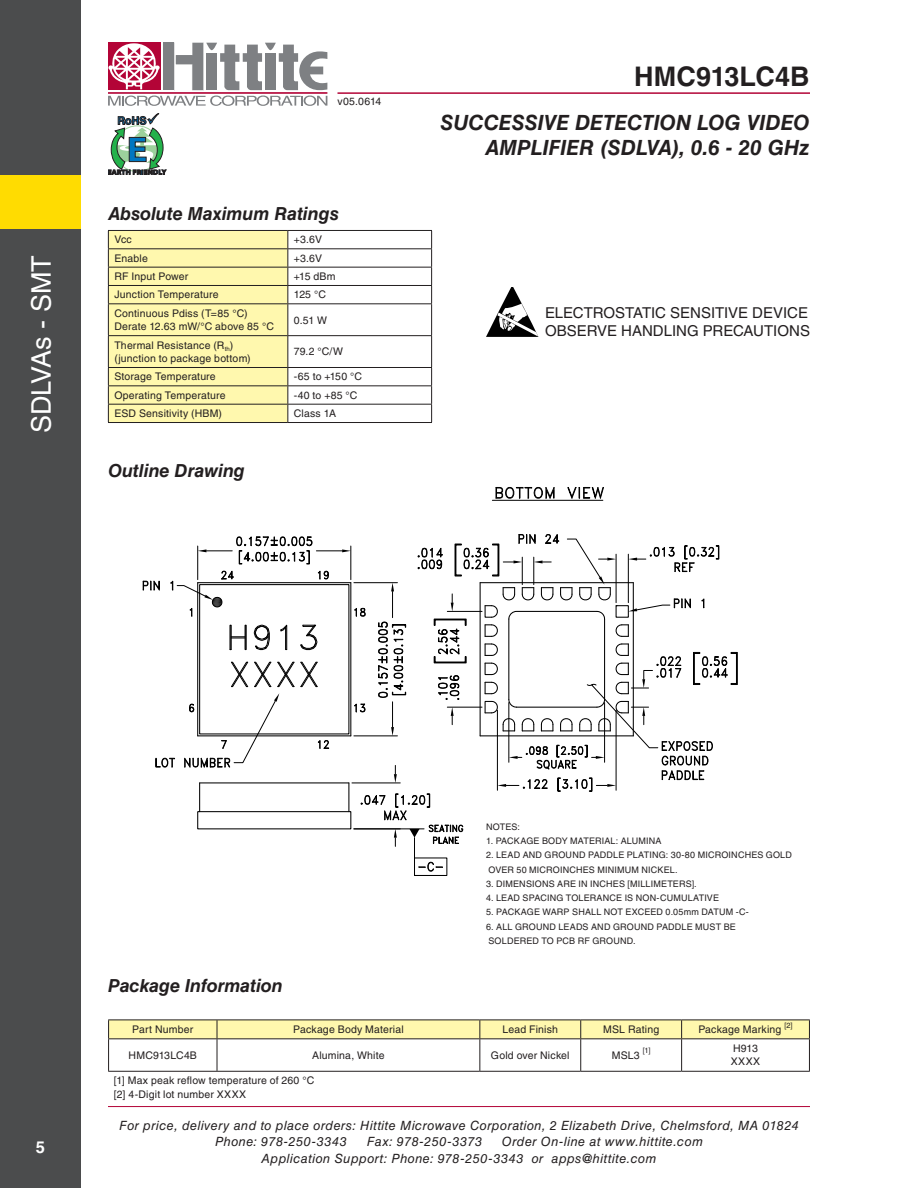
<style>
.page{position:relative;width:918px;height:1188px;background:#fff}
.page>*{position:absolute;margin:0;border:0;box-sizing:border-box;transform-origin:0 0}
.t1{font:27px "Helvetica LT Std";letter-spacing:-.005em;color:#fff}
.t2{font:700 27px "Helvetica LT Std";color:#231f20}
.t3{font:italic 700 21px/25.2px "Helvetica LT Std";color:#231f20;text-align:right}
.t4{font:italic 700 18px "Helvetica LT Std";letter-spacing:-.005em;color:#231f20}
.t5{font:700 16.5px "Helvetica LT Std";color:#fff}
.t6{font:15px/18px "Helvetica LT Std";letter-spacing:-.005em;color:#231f20}
.t7{font:italic 12.75px/16.5px "Helvetica LT Std";letter-spacing:.035em;color:#231f20}
.t8{font:10.5px/13.5px "Helvetica LT Std";letter-spacing:.015em;color:#231f20}
.t9{font:9px/14.2px "Helvetica LT Std";letter-spacing:.02em;color:#231f20}
.t10{font:7.5px "Helvetica LT Std";color:#231f20}
</style>
<div class="page">
<hr style="left:108px;top:1106px;width:702px;height:1px;background:#b30437">
<hr style="left:338px;top:92px;width:472px;height:2px;background:#b30437">
<div style="left:163px;top:43px;width:11px;height:47px;background:#7e8083"></div>
<div style="left:108px;top:43px;width:52px;height:47px;background:#b30437"></div>
<hr style="left:108px;top:92px;width:219px;height:2px;background:#b30437">
<svg style="left:176px;top:43px;width:151px;height:47px"></svg>
<svg style="left:108px;top:96px;width:219px;height:10px"></svg>
<svg style="left:108px;top:43px;width:52px;height:46px"></svg>
<svg style="left:108px;top:113px;width:58px;height:62px"></svg>
<div style="left:0;top:0;width:81px;height:1188px;background:#4b4c4d"></div>
<div style="left:0;top:175px;width:81px;height:54px;background:#ffdc01"></div>
<svg style="left:495px;top:487px;width:60px;height:12px"></svg>
<svg style="left:567px;top:487px;width:37px;height:13px"></svg>
<hr style="left:492px;top:500px;width:111px;height:1px;background:#000">
<svg style="left:143px;top:534px;width:595px;height:342px"></svg>
<div style="left:197px;top:811px;width:154px;height:18px;border:1px solid #000"></div>
<svg style="left:108px;top:1020px;width:702px;height:18px;background:#f7f0a9"></svg>
<hr style="left:108px;top:1038px;width:109px;height:1px;background:#231f20">
<hr style="left:108px;top:1039px;width:1px;height:32px;background:#231f20">
<hr style="left:217px;top:1038px;width:263px;height:1px;background:#231f20">
<hr style="left:217px;top:1039px;width:1px;height:32px;background:#231f20">
<hr style="left:480px;top:1038px;width:101px;height:1px;background:#231f20">
<hr style="left:479px;top:1039px;width:1px;height:32px;background:#231f20">
<hr style="left:581px;top:1038px;width:101px;height:1px;background:#231f20">
<hr style="left:580px;top:1039px;width:1px;height:32px;background:#231f20">
<hr style="left:682px;top:1038px;width:128px;height:1px;background:#231f20">
<hr style="left:681px;top:1039px;width:1px;height:32px;background:#231f20">
<hr style="left:809px;top:1039px;width:1px;height:32px;background:#231f20">
<hr style="left:108px;top:1071px;width:109px;height:1px;background:#231f20">
<hr style="left:217px;top:1071px;width:263px;height:1px;background:#231f20">
<hr style="left:480px;top:1071px;width:101px;height:1px;background:#231f20">
<hr style="left:581px;top:1071px;width:101px;height:1px;background:#231f20">
<hr style="left:682px;top:1071px;width:128px;height:1px;background:#231f20">
<hr style="left:288px;top:230px;width:144px;height:1px;background:#231f20">
<hr style="left:288px;top:248px;width:144px;height:1px;background:#231f20">
<hr style="left:288px;top:267px;width:144px;height:1px;background:#231f20">
<hr style="left:288px;top:285px;width:144px;height:1px;background:#231f20">
<svg style="left:431px;top:231px;width:1px;height:72px"></svg>
<hr style="left:288px;top:303px;width:144px;height:1px;background:#231f20">
<hr style="left:431px;top:304px;width:1px;height:31px;background:#231f20">
<hr style="left:288px;top:335px;width:144px;height:1px;background:#231f20">
<hr style="left:431px;top:336px;width:1px;height:31px;background:#231f20">
<hr style="left:288px;top:367px;width:144px;height:1px;background:#231f20">
<hr style="left:288px;top:385px;width:144px;height:1px;background:#231f20">
<hr style="left:288px;top:404px;width:144px;height:1px;background:#231f20">
<svg style="left:108px;top:230px;width:180px;height:192px;background:#f0e9a4"></svg>
<svg style="left:431px;top:368px;width:1px;height:54px"></svg>
<hr style="left:108px;top:422px;width:180px;height:1px;background:#231f20">
<hr style="left:288px;top:422px;width:144px;height:1px;background:#231f20">
<svg style="left:486px;top:287px;width:52px;height:50px"></svg>
<h1 class="t1" style="left:26px;top:433px;width:179px;rotate:-90deg">SDLVAs - SMT</h1>
<p class="t8" style="left:338px;top:94px;width:45px">v05.0614</p>
<h3 class="t4" style="left:108px;top:203px;width:232px">Absolute Maximum Ratings</h3>
<p class="t8" style="left:114px;top:233px;width:19px">Vcc</p>
<p class="t8" style="left:294px;top:233px;width:30px">+3.6V</p>
<p class="t8" style="left:114px;top:251px;width:35px">Enable</p>
<p class="t8" style="left:294px;top:251px;width:30px">+3.6V</p>
<p class="t8" style="left:114px;top:270px;width:76px">RF Input Power</p>
<p class="t8" style="left:294px;top:270px;width:43px">+15 dBm</p>
<p class="t8" style="left:114px;top:288px;width:106px">Junction Temperature</p>
<p class="t8" style="left:294px;top:288px;width:34px">125 °C</p>
<p class="t8" style="left:114px;top:306px;width:161px">Continuous Pdiss (T=85 °C)<br>Derate 12.63 mW/°C above 85 °C</p>
<p class="t8" style="left:294px;top:313px;width:35px">0.51 W</p>
<p class="t8" style="left:114px;top:338px;width:138px">Thermal Resistance (R<sub>th</sub>) (junction to package bottom)</p>
<p class="t8" style="left:294px;top:345px;width:51px">79.2 °C/W</p>
<p class="t8" style="left:114px;top:370px;width:103px">Storage Temperature</p>
<p class="t8" style="left:294px;top:370px;width:70px">-65 to +150 °C</p>
<p class="t8" style="left:114px;top:388px;width:113px">Operating Temperature</p>
<p class="t8" style="left:294px;top:388px;width:65px">-40 to +85 °C</p>
<p class="t8" style="left:114px;top:407px;width:109px">ESD Sensitivity (HBM)</p>
<p class="t8" style="left:294px;top:407px;width:44px">Class 1A</p>
<h3 class="t4" style="left:108px;top:460px;width:138px">Outline Drawing</h3>
<h1 class="t2" style="left:634px;top:60px;width:177px">HMC913LC4B</h1>
<h2 class="t3" style="left:441px;top:109px;width:371px">SUCCESSIVE DETECTION LOG VIDEO<br>AMPLIFIER (SDLVA), 0.6 - 20 GHz</h2>
<h3 class="t6" style="left:545px;top:303px;width:266px">ELECTROSTATIC SENSITIVE DEVICE<br>OBSERVE HANDLING PRECAUTIONS</h3>
<h3 class="t5" style="left:36px;top:1138px;width:11px">5</h3>
<p class="t9" style="left:486px;top:820px;width:35px">NOTES:</p>
<p class="t9" style="left:486px;top:834px;width:177px">1. PACKAGE BODY MATERIAL: ALUMINA</p>
<p class="t9" style="left:486px;top:848px;width:307px">2. LEAD AND GROUND PADDLE PLATING: 30-80 MICROINCHES GOLD<br>OVER 50 MICROINCHES MINIMUM NICKEL.</p>
<p class="t9" style="left:486px;top:877px;width:212px">3. DIMENSIONS ARE IN INCHES [MILLIMETERS].</p>
<p class="t9" style="left:486px;top:891px;width:235px">4. LEAD SPACING TOLERANCE IS NON-CUMULATIVE</p>
<p class="t9" style="left:486px;top:905px;width:264px">5. PACKAGE WARP SHALL NOT EXCEED 0.05mm DATUM -C-</p>
<p class="t9" style="left:486px;top:919px;width:251px">6. ALL GROUND LEADS AND GROUND PADDLE MUST BE<br>SOLDERED TO PCB RF GROUND.</p>
<h3 class="t4" style="left:108px;top:975px;width:176px">Package Information</h3>
<p class="t8" style="left:132px;top:1022px;width:62px">Part Number</p>
<p class="t8" style="left:293px;top:1022px;width:112px">Package Body Material</p>
<p class="t8" style="left:503px;top:1022px;width:57px">Lead Finish</p>
<p class="t8" style="left:603px;top:1022px;width:58px">MSL Rating</p>
<p class="t8" style="left:698px;top:1022px;width:96px">Package Marking <sup>[2]</sup></p>
<p class="t8" style="left:129px;top:1048px;width:70px">HMC913LC4B</p>
<p class="t8" style="left:312px;top:1048px;width:74px">Alumina, White</p>
<p class="t8" style="left:491px;top:1048px;width:80px">Gold over Nickel</p>
<p class="t8" style="left:612px;top:1048px;width:30px">MSL3</p>
<p class="t10" style="left:643px;top:1046px;width:9px">[1]</p>
<p class="t8" style="left:731px;top:1041px;width:31px">H913<br>XXXX</p>
<p class="t8" style="left:114px;top:1074px;width:202px">[1] Max peak reflow temperature of 260 °C [2] 4-Digit lot number XXXX</p>
<p class="t7" style="left:215px;top:1117px;width:585px;text-indent:-96px">For price, delivery and to place orders: Hittite Microwave Corporation, 2 Elizabeth Drive, Chelmsford, MA 01824<br>Phone: 978-250-3343</p>
<p class="t7" style="left:262px;top:1133px;width:443px;text-indent:240px">Order On-line at www.hittite.com<br>Application Support: Phone: 978-250-3343 or apps@hittite.com</p>
<p class="t7" style="left:367px;top:1133px;width:117px">Fax: 978-250-3373</p>
</div>
